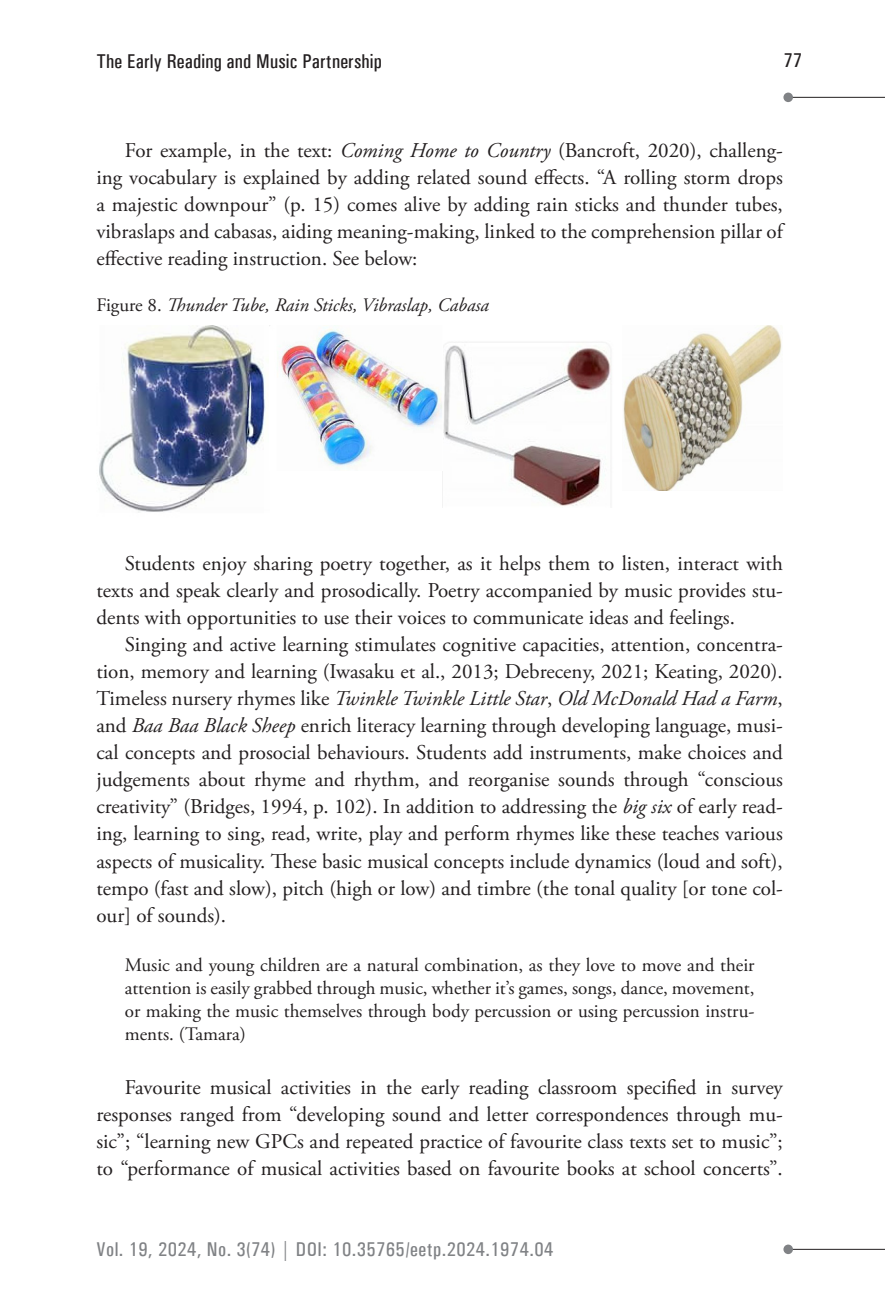
<style>
.page{position:relative;width:885px;height:1316px;background:#fff}
.page>*{position:absolute;margin:0;border:0;box-sizing:border-box;transform-origin:0 0}
.t1{font:21px/27px "Adobe Garamond Pro";color:#231f20;text-align:justify}
.t2{font:500 condensed 20px "Univers";letter-spacing:.025em;color:#808285}
.t3{font:500 condensed 20px "Univers";letter-spacing:.01em;color:#231f20}
.t4{font:19px/22.8px "Adobe Garamond Pro";color:#231f20;text-align:justify}
.t5{font:italic 19px "Adobe Garamond Pro";color:#231f20}
.s1{font-style:italic}
.s2{font-style:normal}
</style>
<div class="page">
<hr style="left:788px;top:1248px;width:96px;height:1px;background:#231f20">
<hr style="left:788px;top:97px;width:96px;height:1px;background:#231f20">
<div style="left:783px;top:1244px;width:9px;height:9px;background:#808285;border-radius:50%"></div>
<div style="left:783px;top:93px;width:9px;height:9px;background:#808285;border-radius:50%"></div>
<img style="left:99px;top:326px;width:167px;height:187px">
<img style="left:442px;top:342px;width:170px;height:165px">
<img style="left:280px;top:329px;width:162px;height:140px">
<img style="left:623px;top:326px;width:159px;height:164px">
<p class="t3" style="left:96px;top:49px;width:287px">The Early Reading and Music Partnership</p>
<p class="t3" style="left:783px;top:48px;width:20px">77</p>
<p class="t1" style="left:96px;top:138px;width:688px;text-indent:28px">For example, in the text: <span class="s1">Coming Home to Country</span> (Bancroft, 2020), challeng&shy;ing vocabulary is explained by adding related sound effects. “A rolling storm drops a majestic downpour” (p. 15) comes alive by adding rain sticks and thunder tubes, vibraslaps and cabasas, aiding meaning-making, linked to the comprehension pillar of effective reading instruction. See below:</p>
<p class="t5" style="left:96px;top:293px;width:394px"><span class="s2">Figure 8.</span> Thunder Tube, Rain Sticks, Vibraslap, Cabasa</p>
<p class="t1" style="left:96px;top:551px;width:687px;text-indent:28px">Students enjoy sharing poetry together, as it helps them to listen, interact with texts and speak clearly and prosodically. Poetry accompanied by music provides stu&shy;dents with opportunities to use their voices to communicate ideas and feelings.</p>
<p class="t1" style="left:96px;top:632px;width:688px;text-indent:28px">Singing and active learning stimulates cognitive capacities, attention, concentra&shy;tion, memory and learning (Iwasaku et al., 2013; Debreceny, 2021; Keating, 2020).<br>Timeless nursery rhymes like <span class="s1">Twinkle Twinkle Little Star</span>, <span class="s1">Old McDonald Had a Farm</span>, and <span class="s1">Baa Baa Black Sheep</span> enrich literacy learning through developing language, musi&shy;cal concepts and prosocial behaviours. Students add instruments, make choices and judgements about rhyme and rhythm, and reorganise sounds through “conscious creativity” (Bridges, 1994, p. 102). In addition to addressing the <span class="s1">big six</span> of early read&shy;ing, learning to sing, read, write, play and perform rhymes like these teaches various aspects of musicality. These basic musical concepts include dynamics (loud and soft), tempo (fast and slow), pitch (high or low) and timbre (the tonal quality [or tone col&shy;our] of sounds).</p>
<p class="t4" style="left:125px;top:954px;width:631px">Music and young children are a natural combination, as they love to move and their attention is easily grabbed through music, whether it’s games, songs, dance, movement, or making the music themselves through body percussion or using percussion instru&shy;ments. (Tamara)</p>
<p class="t1" style="left:96px;top:1074px;width:688px;text-indent:28px">Favourite musical activities in the early reading classroom specified in survey responses ranged from “developing sound and letter correspondences through mu&shy;sic”; “learning new GPCs and repeated practice of favourite class texts set to music”; to “performance of musical activities based on favourite books at school concerts”.</p>
<p class="t2" style="left:96px;top:1237px;width:458px">Vol. 19, 2024, No. 3(74) | DOI: 10.35765/eetp.2024.1974.04</p>
</div>
